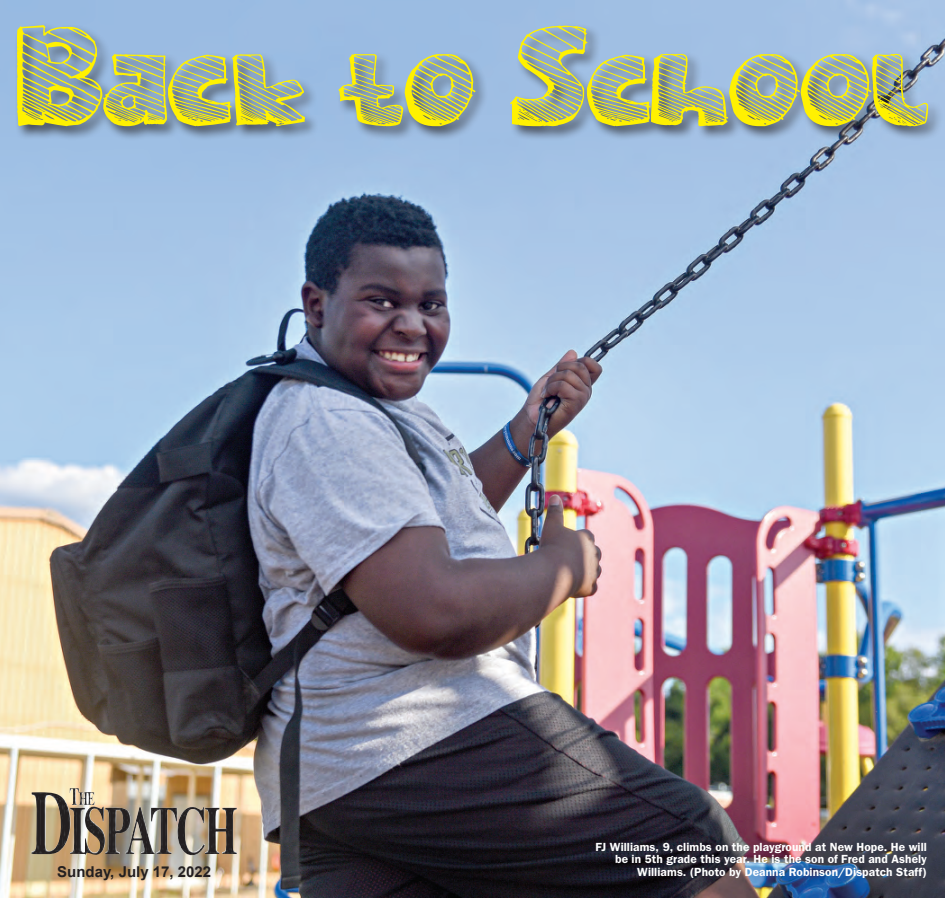
<style>
.page{position:relative;width:945px;height:900px;background:#fff}
.page>*{position:absolute;margin:0;border:0;box-sizing:border-box;transform-origin:0 0}
.t1{font:700 144.62px "sketches";color:#fff101}
.t2{font:700 15px "Arial";color:#231f20}
.t3{font:600 11.88px/12.5px "ITC Franklin Gothic Std";letter-spacing:.01em;color:#fff;text-align:right}
</style>
<div class="page">
<img style="left:0;top:0;width:945px;height:898px">
<img style="left:32px;top:788px;width:173px;height:68px">
<div style="left:14px;top:23px;width:929px;height:118px;background:#231f20;opacity:.75"></div>
<h1 class="t1" style="left:17px;top:5px;width:913px">Back to School</h1>
<p class="t2" style="left:57px;top:861px;width:155px">Sunday, July 17, 2022</p>
<p class="t3" style="left:595px;top:841px;width:333px">FJ Williams, 9, climbs on the playground at New Hope. He will be in 5th grade this year. He is the son of Fred and Ashely<br>Williams. (Photo by Deanna Robinson/Dispatch Staff)</p>
</div>
